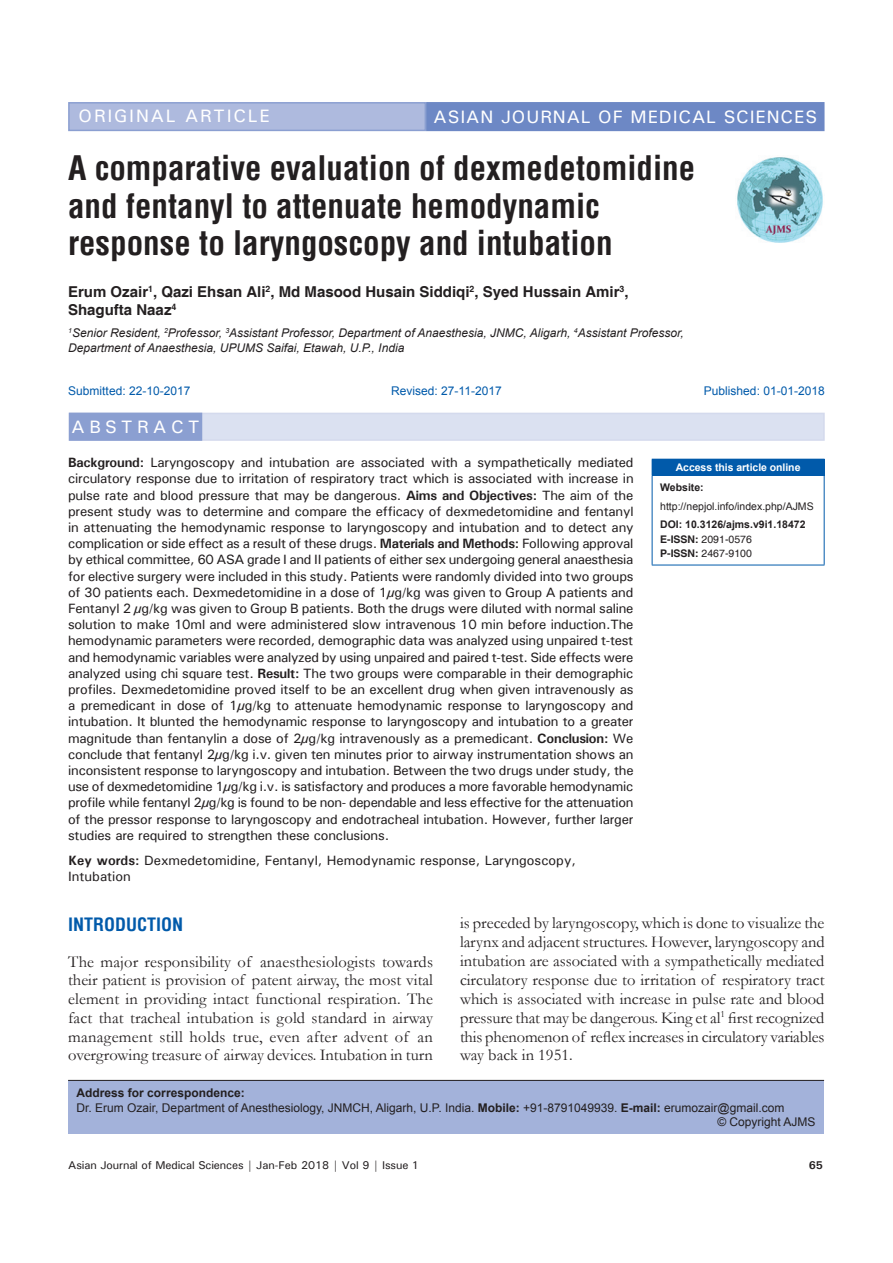
<style>
.page{position:relative;width:893px;height:1263px;background:#fff}
.page>*{position:absolute;margin:0;border:0;box-sizing:border-box;transform-origin:0 0}
.AT{font:700 condensed 33px/37.5px "Helvetica";color:#231f20}
.AH{font:500 18px "Univers";letter-spacing:.05em;color:#fff}
.AH-2{font:500 18px "Univers";letter-spacing:.1em;color:#fff}
.t1{font:700 condensed 18px "Helvetica";color:#015aaa}
.ABSH{font:500 18px "Univers";letter-spacing:.25em;color:#fff}
.TX{font:16.5px/18.9px "Garamond";color:#231f20;text-align:justify}
.AU{font:700 15px/18px "Helvetica";color:#231f20}
.ABS{font:500 13.5px/16.2px "Univers";letter-spacing:-.015em;color:#231f20;text-align:justify}
.KWD{font:500 13.5px/16.2px "Univers";color:#231f20}
.AFF{font:italic 12px/14.4px "Arial";color:#231f20}
.ADD{font:12px "Arial";color:#231f20}
.HIS_1{font:12px "Arial";color:#015aaa}
.ADD-2{font:700 12px "Arial";color:#231f20}
.t2{font:500 11.25px "Univers";letter-spacing:-.01em;color:#231f20}
.t3{font:700 11.25px "Univers";color:#231f20}
.t4{font:700 10.5px/14.2px "Arial";color:#231f20}
.t5{font:10.5px/18.8px "Arial";color:#231f20}
.t6{font:700 10.5px "Arial";letter-spacing:-.005em;color:#fff}
.s1{font-weight:700}
.s2{font-family:"Helvetica"}
.s3{font-family:"Helvetica";font-weight:400}
</style>
<div class="page">
<div style="left:69px;top:103px;width:356px;height:27px;background:#aebade"></div>
<div style="left:68px;top:102px;width:358px;height:29px;border:2px solid #8b9fd1"></div>
<div style="left:427px;top:103px;width:397px;height:27px;background:#6d88c5"></div>
<div style="left:426px;top:102px;width:398px;height:29px;border:2px solid #6d88c5"></div>
<img style="left:737px;top:157px;width:86px;height:86px">
<div style="left:68px;top:1081px;width:756px;height:53px;background:#a3b2da"></div>
<hr style="left:68px;top:1080px;width:756px;height:1px;background:#231f20">
<div style="left:69px;top:413px;width:756px;height:28px;background:#dbe1f1"></div>
<div style="left:69px;top:413px;width:132px;height:27px;background:#8b9fd1"></div>
<div style="left:69px;top:413px;width:133px;height:28px;border:2px solid #8b9fd1"></div>
<div style="left:652px;top:459px;width:172px;height:16px;background:#015aaa"></div>
<svg style="left:824px;top:459px;width:1px;height:16px"></svg>
<hr style="left:652px;top:476px;width:1px;height:89px;background:#015aaa">
<hr style="left:652px;top:475px;width:172px;height:1px;background:#015aaa">
<hr style="left:824px;top:476px;width:1px;height:89px;background:#015aaa">
<hr style="left:652px;top:565px;width:172px;height:1px;background:#015aaa">
<p class="AH-2" style="left:79px;top:105px;width:192px">ORIGINAL ARTICLE</p>
<p class="AH" style="left:434px;top:105px;width:385px">ASIAN JOURNAL OF MEDICAL SCIENCES</p>
<p class="AT" style="left:68px;top:149px;width:629px">A comparative evaluation of dexmedetomidine and fentanyl to attenuate hemodynamic response to laryngoscopy and intubation</p>
<p class="AU" style="left:68px;top:283px;width:562px">Erum Ozair<sup>1</sup>, Qazi Ehsan Ali<sup>2</sup>, Md Masood Husain Siddiqi<sup>2</sup>, Syed Hussain Amir<sup>3</sup>,<br>Shagufta Naaz<sup>4</sup></p>
<p class="AFF" style="left:68px;top:326px;width:617px"><sup>1</sup>Senior Resident, <sup>2</sup>Professor, <sup>3</sup>Assistant Professor, Department of Anaesthesia, JNMC, Aligarh, <sup>4</sup>Assistant Professor,<br>Department of Anaesthesia, UPUMS Saifai, Etawah, U.P., India</p>
<p class="HIS_1" style="left:68px;top:383px;width:124px">Submitted: 22-10-2017</p>
<p class="HIS_1" style="left:391px;top:383px;width:112px">Revised: 27-11-2017</p>
<p class="HIS_1" style="left:704px;top:383px;width:122px">Published: 01-01-2018</p>
<p class="ABSH" style="left:72px;top:415px;width:129px">ABSTRACT</p>
<p class="ABS" style="left:68px;top:454px;width:567px"><span class="s1">Background:</span> Laryngoscopy and intubation are associated with a sympathetically mediated circulatory response due to irritation of respiratory tract which is associated with increase in pulse rate and blood pressure that may be dangerous. <span class="s1">Aims and Objectives:</span> The aim of the present study was to determine and compare the efficacy of dexmedetomidine and fentanyl in attenuating the hemodynamic response to laryngoscopy and intubation and to detect any complication or side effect as a result of these drugs. <span class="s1">Materials and Methods:</span> Following approval by ethical committee, 60 ASA grade I and II patients of either sex undergoing general anaesthesia for elective surgery were included in this study. Patients were randomly divided into two groups of 30 patients each. Dexmedetomidine in a dose of 1µg/kg was given to Group A patients and Fentanyl 2 µg/kg was given to Group B patients. Both the drugs were diluted with normal saline solution to make 10ml and were administered slow intravenous 10 min before induction.The hemodynamic parameters were recorded, demographic data was analyzed using unpaired t-test and hemodynamic variables were analyzed by using unpaired and paired t-test. Side effects were analyzed using chi square test. <span class="s1">Result:</span> The two groups were comparable in their demographic profiles. Dexmedetomidine proved itself to be an excellent drug when given intravenously as a premedicant in dose of 1µg/kg to attenuate hemodynamic response to laryngoscopy and intubation. It blunted the hemodynamic response to laryngoscopy and intubation to a greater magnitude than fentanylin a dose of 2µg/kg intravenously as a premedicant. <span class="s1">Conclusion:</span> We conclude that fentanyl 2µg/kg i.v. given ten minutes prior to airway instrumentation shows an inconsistent response to laryngoscopy and intubation. Between the two drugs under study, the use of dexmedetomidine 1µg/kg i.v. is satisfactory and produces a more favorable hemodynamic profile while fentanyl 2µg/kg is found to be non- dependable and less effective for the attenuation of the pressor response to laryngoscopy and endotracheal intubation. However, further larger studies are required to strengthen these conclusions.</p>
<p class="KWD" style="left:68px;top:851px;width:509px"><span class="s1">Key words:</span> Dexmedetomidine, Fentanyl, Hemodynamic response, Laryngoscopy,<br>Intubation</p>
<p class="t6" style="left:676px;top:460px;width:126px">Access this article online</p>
<p class="t5" style="left:660px;top:478px;width:155px"><span class="s1">Website: </span>http://nepjol.info/index.php/AJMS</p>
<p class="t4" style="left:660px;top:518px;width:147px">DOI: 10.3126/ajms.v9i1.18472<br><span class="s2">E-ISSN:</span> <span class="s3">2091-0576<br></span><span class="s2">P-ISSN:</span> <span class="s3">2467-9100</span></p>
<h1 class="t1" style="left:68px;top:912px;width:117px">INTRODUCTION</h1>
<p class="TX" style="left:68px;top:952px;width:366px">The major responsibility of anaesthesiologists towards their patient is provision of patent airway, the most vital element in providing intact functional respiration. The fact that tracheal intubation is gold standard in airway management still holds true, even after advent of an overgrowing treasure of airway devices. Intubation in turn</p>
<p class="TX" style="left:460px;top:913px;width:366px">is preceded by laryngoscopy, which is done to visualize the larynx and adjacent structures. However, laryngoscopy and intubation are associated with a sympathetically mediated circulatory response due to irritation of respiratory tract which is associated with increase in pulse rate and blood pressure that may be dangerous. King et al<sup>1</sup> first recognized this phenomenon of reflex increases in circulatory variables way back in 1951.</p>
<p class="ADD-2" style="left:77px;top:1085px;width:170px">Address for correspondence:</p>
<p class="ADD" style="left:77px;top:1099px;width:709px">Dr. Erum Ozair, Department of Anesthesiology, JNMCH, Aligarh, U.P. India. <span class="s1">Mobile:</span> +91-8791049939. <span class="s1">E-mail:</span> erumozair@gmail.com</p>
<p class="ADD" style="left:717px;top:1114px;width:100px">© Copyright AJMS</p>
<p class="t2" style="left:68px;top:1157px;width:352px">Asian Journal of Medical Sciences | Jan-Feb 2018 | Vol 9 | Issue 1</p>
<p class="t3" style="left:809px;top:1158px;width:16px">65</p>
</div>
